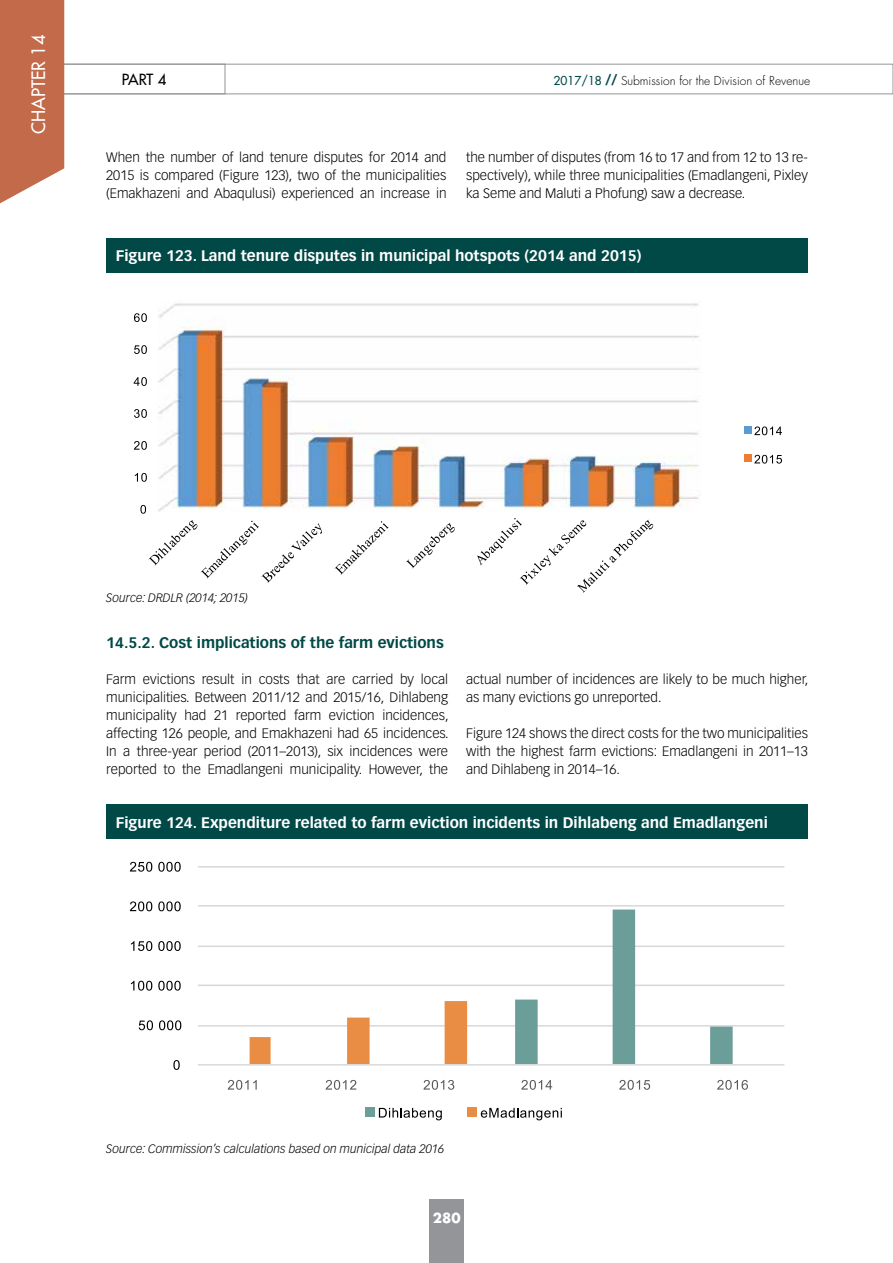
<style>
.page{position:relative;width:893px;height:1263px;background:#fff}
.page>*{position:absolute;margin:0;border:0;box-sizing:border-box;transform-origin:0 0}
.t1{font:18px "Futura";color:#fff}
.t2{font:700 15px "Vectora LH";color:#fff}
.t3{font:700 15px "Vectora LH";color:#004947}
.t4{font:15px "Futura";color:#000}
.t5{font:300 13.5px/18px "Vectora LH";color:#000;text-align:justify}
.t6{font:700 13.5px "Futura";color:#fff}
.t7{font:italic 300 12px "Vectora LH";color:#000}
.t8{font:300 12px "Futura";color:#000}
.s1{font-weight:400;color:#004947}
.s2{font-family:"Vectora LH";font-weight:700;font-size:15px;color:#004947}
</style>
<div class="page">
<div style="left:429px;top:1199px;width:34px;height:64px;background:#939598"></div>
<svg style="left:0;top:0;width:893px;height:204px"></svg>
<img style="left:158px;top:303px;width:541px;height:209px">
<svg style="left:140px;top:505px;width:6px;height:9px"></svg>
<svg style="left:135px;top:473px;width:12px;height:9px"></svg>
<svg style="left:134px;top:441px;width:13px;height:9px"></svg>
<svg style="left:134px;top:409px;width:13px;height:9px"></svg>
<svg style="left:134px;top:377px;width:13px;height:9px"></svg>
<svg style="left:134px;top:345px;width:13px;height:9px"></svg>
<svg style="left:134px;top:313px;width:13px;height:9px"></svg>
<svg style="left:149px;top:520px;width:173px;height:63px"></svg>
<svg style="left:335px;top:521px;width:54px;height:54px"></svg>
<svg style="left:406px;top:523px;width:49px;height:45px"></svg>
<svg style="left:477px;top:518px;width:176px;height:75px"></svg>
<div style="left:744px;top:426px;width:7px;height:8px;background:#5c9ad3"></div>
<svg style="left:754px;top:426px;width:28px;height:9px"></svg>
<div style="left:744px;top:455px;width:7px;height:7px;background:#ed7d30"></div>
<svg style="left:754px;top:455px;width:28px;height:9px"></svg>
<div style="left:106px;top:238px;width:702px;height:34px;background:#004947"></div>
<div style="left:106px;top:805px;width:702px;height:34px;background:#004947"></div>
<hr style="left:198px;top:866px;width:586px;height:1px;background:#d8d8d8">
<hr style="left:198px;top:905px;width:586px;height:1px;background:#d8d8d8">
<hr style="left:198px;top:945px;width:586px;height:2px;background:#d8d8d8">
<hr style="left:198px;top:984px;width:586px;height:2px;background:#d8d8d8">
<hr style="left:198px;top:1025px;width:586px;height:1px;background:#d8d8d8">
<svg style="left:515px;top:909px;width:218px;height:155px"></svg>
<svg style="left:250px;top:1001px;width:217px;height:63px"></svg>
<hr style="left:198px;top:1064px;width:586px;height:1px;background:#d8d8d8">
<svg style="left:173px;top:1060px;width:7px;height:10px"></svg>
<svg style="left:139px;top:1020px;width:14px;height:10px"></svg>
<svg style="left:159px;top:1020px;width:22px;height:10px"></svg>
<svg style="left:131px;top:981px;width:21px;height:9px"></svg>
<svg style="left:158px;top:981px;width:23px;height:9px"></svg>
<svg style="left:131px;top:941px;width:21px;height:10px"></svg>
<svg style="left:158px;top:941px;width:23px;height:10px"></svg>
<svg style="left:130px;top:901px;width:22px;height:10px"></svg>
<svg style="left:158px;top:901px;width:23px;height:10px"></svg>
<svg style="left:130px;top:862px;width:22px;height:10px"></svg>
<svg style="left:158px;top:862px;width:23px;height:10px"></svg>
<svg style="left:228px;top:1080px;width:29px;height:10px"></svg>
<svg style="left:326px;top:1080px;width:30px;height:10px"></svg>
<svg style="left:423px;top:1080px;width:31px;height:10px"></svg>
<svg style="left:521px;top:1080px;width:31px;height:10px"></svg>
<svg style="left:619px;top:1080px;width:31px;height:10px"></svg>
<svg style="left:717px;top:1080px;width:31px;height:10px"></svg>
<div style="left:365px;top:1107px;width:9px;height:9px;background:#6b9d99"></div>
<svg style="left:379px;top:1108px;width:63px;height:12px"></svg>
<div style="left:467px;top:1107px;width:9px;height:9px;background:#ea8d44"></div>
<svg style="left:481px;top:1108px;width:81px;height:12px"></svg>
<h1 class="t1" style="left:27px;top:134px;width:100px;rotate:-90deg">CHAPTER 14</h1>
<p class="t4" style="left:122px;top:70px;width:46px">PART 4</p>
<p class="t8" style="left:554px;top:73px;width:258px"><span class="s1">2017/18</span> <span class="s2">//</span> Submission for the Division of Revenue</p>
<p class="t5" style="left:106px;top:148px;width:342px">When the number of land tenure disputes for 2014 and 2015 is compared (Figure 123), two of the municipalities (Emakhazeni and Abaqulusi) experienced an increase in</p>
<p class="t5" style="left:466px;top:148px;width:343px">the number of disputes (from 16 to 17 and from 12 to 13 re&shy;spectively), while three municipalities (Emadlangeni, Pixley ka Seme and Maluti a Phofung) saw a decrease.</p>
<p class="t2" style="left:116px;top:247px;width:527px">Figure 123. Land tenure disputes in municipal hotspots (2014 and 2015)</p>
<p class="t7" style="left:106px;top:590px;width:143px">Source: DRDLR (2014; 2015)</p>
<p class="t3" style="left:106px;top:634px;width:339px">14.5.2. Cost implications of the farm evictions</p>
<p class="t5" style="left:106px;top:670px;width:344px">Farm evictions result in costs that are carried by local municipalities. Between 2011/12 and 2015/16, Dihlabeng municipality had 21 reported farm eviction incidences, affecting 126 people, and Emakhazeni had 65 incidences.<br>In a three-year period (2011–2013), six incidences were reported to the Emadlangeni municipality. However, the</p>
<p class="t5" style="left:466px;top:670px;width:344px">actual number of incidences are likely to be much higher, as many evictions go unreported.</p>
<p class="t5" style="left:466px;top:724px;width:343px">Figure 124 shows the direct costs for the two municipalities with the highest farm evictions: Emadlangeni in 2011–13 and Dihlabeng in 2014–16.</p>
<p class="t2" style="left:116px;top:813px;width:653px">Figure 124. Expenditure related to farm eviction incidents in Dihlabeng and Emadlangeni</p>
<p class="t7" style="left:106px;top:1142px;width:340px">Source: Commission’s calculations based on municipal data 2016</p>
<p class="t6" style="left:433px;top:1208px;width:29px">280</p>
</div>
